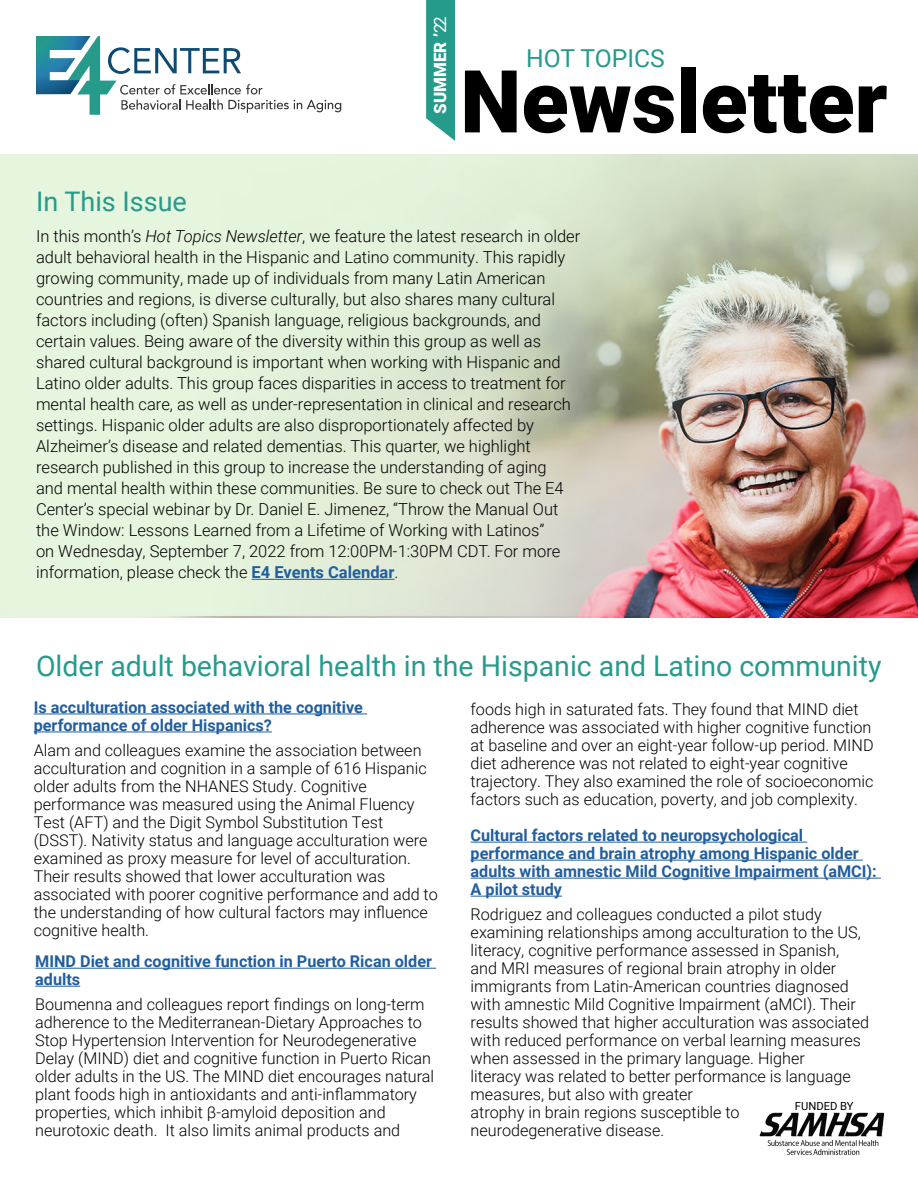
<style>
.page{position:relative;width:918px;height:1188px;background:#fff}
.page>*{position:absolute;margin:0;border:0;box-sizing:border-box;transform-origin:0 0}
.t1{font:900 87px "Roboto";color:#000}
.t2{font:28.5px "Roboto";color:#259b8b}
.t3{font:27px "Roboto";color:#259b8b}
.t4{font:24.75px "Roboto";color:#259b8b}
.t5{font:900 16.95px "Roboto";color:#fff}
.t6{font:300 16.5px/21px "Roboto";color:#000}
.t7{font:300 16.2px/18px "Roboto";color:#000}
.t8{font:700 16.2px/18px "Roboto";color:#215e9e}
.t9{font:11.25px "Roboto";color:#000}
.s1{font-weight:400}
.s2{font-style:italic}
.s3{font-weight:700;color:#215e9e}
</style>
<div class="page">
<img style="left:0;top:154px;width:918px;height:464px">
<svg style="left:36px;top:36px;width:305px;height:79px"></svg>
<hr style="left:34px;top:714px;width:333px;height:1px;background:#215e9e">
<hr style="left:34px;top:732px;width:238px;height:1px;background:#215e9e">
<hr style="left:35px;top:968px;width:401px;height:1px;background:#215e9e">
<hr style="left:35px;top:986px;width:45px;height:1px;background:#215e9e">
<svg style="left:426px;top:0;width:29px;height:141px;background:#37a394"></svg>
<img style="left:759px;top:1112px;width:126px;height:44px">
<hr style="left:471px;top:842px;width:336px;height:1px;background:#215e9e">
<hr style="left:471px;top:860px;width:392px;height:1px;background:#215e9e">
<hr style="left:471px;top:878px;width:410px;height:1px;background:#215e9e">
<hr style="left:471px;top:896px;width:91px;height:1px;background:#215e9e">
<hr style="left:252px;top:579px;width:143px;height:1px;background:#215e9e">
<h3 class="t3" style="left:36px;top:182px;width:152px">In This Issue</h3>
<p class="t5" style="left:428px;top:114px;width:99px;rotate:-90deg">SUMMER ’<span class="s1">22</span></p>
<h3 class="t4" style="left:526px;top:41px;width:140px">HOT TOPICS</h3>
<h1 class="t1" style="left:460px;top:41px;width:429px">Newsletter</h1>
<p class="t6" style="left:36px;top:225px;width:546px">In this month’s <span class="s2">Hot Topics Newsletter</span>, we feature the latest research in older adult behavioral health in the Hispanic and Latino community. This rapidly growing community, made up of individuals from many Latin American countries and regions, is diverse culturally, but also shares many cultural factors including (often) Spanish language, religious backgrounds, and certain values. Being aware of the diversity within this group as well as shared cultural background is important when working with Hispanic and Latino older adults. This group faces disparities in access to treatment for mental health care, as well as under-representation in clinical and research settings. Hispanic older adults are also disproportionately affected by Alzheimer’s disease and related dementias. This quarter, we highlight research published in this group to increase the understanding of aging<br>and mental health within these communities. Be sure to check out The E4<br>Center’s special webinar by Dr. Daniel E. Jimenez, “Throw the Manual Out the Window: Lessons Learned from a Lifetime of Working with Latinos”<br>on Wednesday, September 7, 2022 from 12:00PM-1:30PM CDT. For more information, please check the <span class="s3">E4 Events Calendar</span>.</p>
<h2 class="t2" style="left:36px;top:646px;width:847px">Older adult behavioral health in the Hispanic and Latino community</h2>
<p class="t8" style="left:34px;top:697px;width:331px">Is acculturation associated with the cognitive performance of older Hispanics?</p>
<p class="t7" style="left:34px;top:740px;width:406px">Alam and colleagues examine the association between acculturation and cognition in a sample of 616 Hispanic older adults from the NHANES Study. Cognitive performance was measured using the Animal Fluency Test (AFT) and the Digit Symbol Substitution Test (DSST). Nativity status and language acculturation were examined as proxy measure for level of acculturation.<br>Their results showed that lower acculturation was associated with poorer cognitive performance and add to the understanding of how cultural factors may influence cognitive health.</p>
<p class="t8" style="left:35px;top:952px;width:398px">MIND Diet and cognitive function in Puerto Rican older adults</p>
<p class="t7" style="left:35px;top:994px;width:401px">Boumenna and colleagues report findings on long-term adherence to the Mediterranean-Dietary Approaches to Stop Hypertension Intervention for Neurodegenerative Delay (MIND) diet and cognitive function in Puerto Rican older adults in the US. The MIND diet encourages natural plant foods high in antioxidants and anti-inflammatory properties, which inhibit β-amyloid deposition and neurotoxic death. It also limits animal products and</p>
<p class="t7" style="left:471px;top:700px;width:405px">foods high in saturated fats. They found that MIND diet adherence was associated with higher cognitive function at baseline and over an eight-year follow-up period. MIND diet adherence was not related to eight-year cognitive trajectory. They also examined the role of socioeconomic factors such as education, poverty, and job complexity.</p>
<p class="t8" style="left:471px;top:826px;width:408px">Cultural factors related to neuropsychological performance and brain atrophy among Hispanic older adults with amnestic Mild Cognitive Impairment (aMCI):<br>A pilot study</p>
<p class="t7" style="left:471px;top:904px;width:400px">Rodriguez and colleagues conducted a pilot study examining relationships among acculturation to the US, literacy, cognitive performance assessed in Spanish, and MRI measures of regional brain atrophy in older immigrants from Latin-American countries diagnosed with amnestic Mild Cognitive Impairment (aMCI). Their results showed that higher acculturation was associated with reduced performance on verbal learning measures when assessed in the primary language. Higher<br>literacy was related to better performance is language measures, but also with greater<br>atrophy in brain regions susceptible to neurodegenerative disease.</p>
<p class="t9" style="left:795px;top:1098px;width:60px">FUNDED BY</p>
</div>
